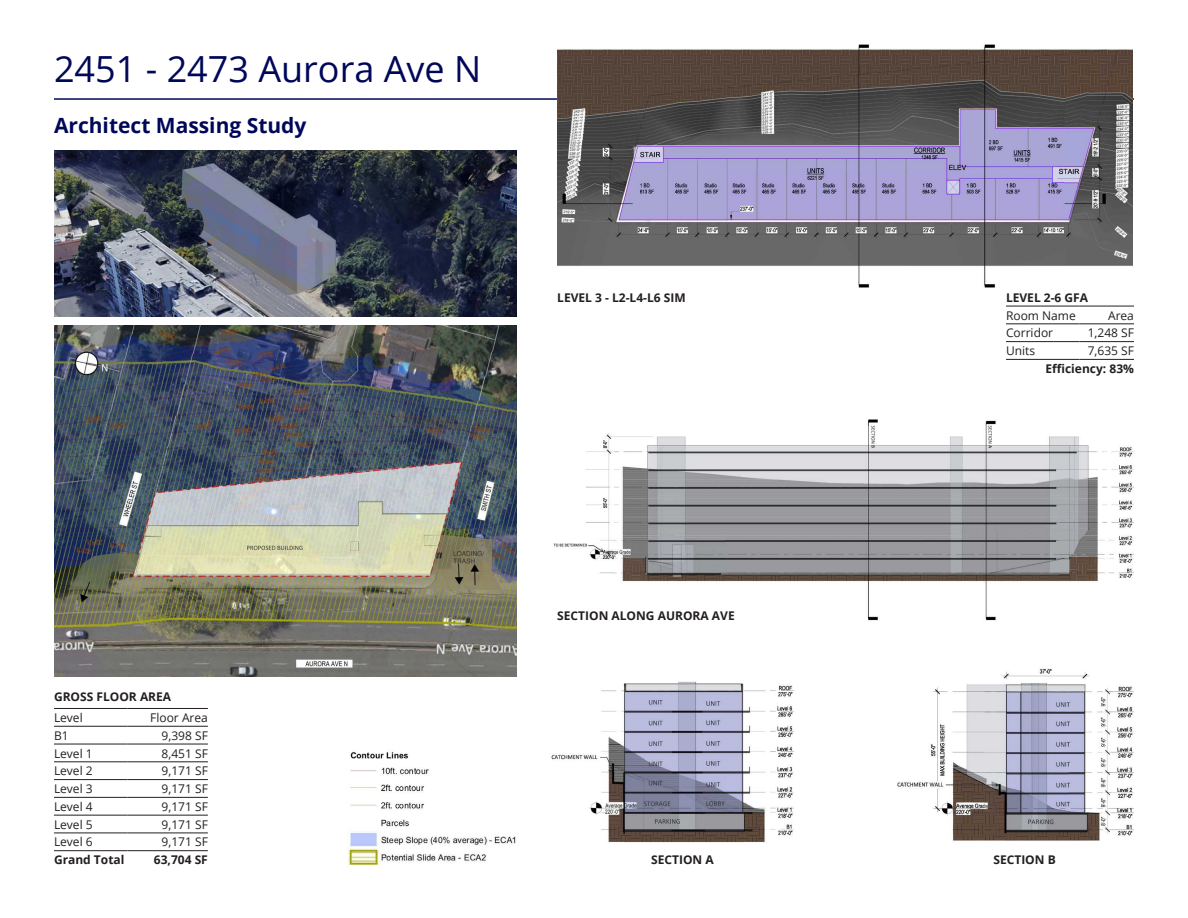
<style>
.page{position:relative;width:1188px;height:918px;background:#fff}
.page>*{position:absolute;margin:0;border:0;box-sizing:border-box;transform-origin:0 0}
.t1{font:36px "Open Sans";color:#000759}
.t2{font:700 21px "Open Sans";color:#000759}
.t3{font:12px "Open Sans";color:#231f20}
.t4{font:700 12px "Open Sans";color:#231f20}
</style>
<div class="page">
<hr style="left:54px;top:98px;width:1080px;height:2px;background:#000759">
<img style="left:54px;top:325px;width:462px;height:351px">
<img style="left:54px;top:150px;width:462px;height:166px">
<img style="left:557px;top:44px;width:576px;height:244px">
<img style="left:551px;top:681px;width:243px;height:162px">
<img style="left:897px;top:668px;width:237px;height:173px">
<img style="left:553px;top:419px;width:581px;height:202px">
<hr style="left:54px;top:708px;width:73px;height:1px;background:#231f20">
<hr style="left:127px;top:708px;width:81px;height:1px;background:#231f20">
<hr style="left:54px;top:726px;width:73px;height:1px;background:#231f20">
<hr style="left:127px;top:726px;width:81px;height:1px;background:#231f20">
<hr style="left:54px;top:744px;width:73px;height:1px;background:#231f20">
<hr style="left:127px;top:744px;width:81px;height:1px;background:#231f20">
<hr style="left:54px;top:761px;width:73px;height:1px;background:#231f20">
<hr style="left:127px;top:761px;width:81px;height:1px;background:#231f20">
<hr style="left:54px;top:779px;width:73px;height:1px;background:#231f20">
<hr style="left:127px;top:779px;width:81px;height:1px;background:#231f20">
<hr style="left:54px;top:797px;width:73px;height:1px;background:#231f20">
<hr style="left:127px;top:797px;width:81px;height:1px;background:#231f20">
<hr style="left:54px;top:815px;width:73px;height:1px;background:#231f20">
<hr style="left:127px;top:815px;width:81px;height:1px;background:#231f20">
<hr style="left:54px;top:833px;width:73px;height:1px;background:#231f20">
<hr style="left:127px;top:833px;width:81px;height:1px;background:#231f20">
<hr style="left:54px;top:850px;width:73px;height:1px;background:#231f20">
<hr style="left:127px;top:850px;width:81px;height:1px;background:#231f20">
<hr style="left:1006px;top:306px;width:73px;height:1px;background:#231f20">
<hr style="left:1079px;top:306px;width:55px;height:1px;background:#231f20">
<hr style="left:1006px;top:323px;width:73px;height:1px;background:#231f20">
<hr style="left:1079px;top:323px;width:55px;height:1px;background:#231f20">
<hr style="left:1006px;top:341px;width:73px;height:1px;background:#231f20">
<hr style="left:1079px;top:341px;width:55px;height:1px;background:#231f20">
<hr style="left:1006px;top:359px;width:73px;height:1px;background:#231f20">
<hr style="left:1079px;top:359px;width:55px;height:1px;background:#231f20">
<img style="left:348px;top:752px;width:168px;height:113px">
<h1 class="t1" style="left:54px;top:44px;width:429px">2451 - 2473 Aurora Ave N</h1>
<p class="t2" style="left:54px;top:111px;width:254px">Architect Massing Study</p>
<p class="t4" style="left:557px;top:289px;width:130px">LEVEL 3 - L2-L4-L6 SIM</p>
<p class="t4" style="left:1006px;top:289px;width:84px">LEVEL 2-6 GFA</p>
<p class="t3" style="left:1006px;top:307px;width:71px">Room Name</p>
<p class="t3" style="left:1108px;top:307px;width:27px">Area</p>
<p class="t3" style="left:1006px;top:325px;width:49px">Corridor</p>
<p class="t3" style="left:1088px;top:325px;width:48px">1,248 SF</p>
<p class="t3" style="left:1006px;top:343px;width:31px">Units</p>
<p class="t3" style="left:1088px;top:343px;width:48px">7,635 SF</p>
<p class="t4" style="left:1045px;top:360px;width:90px">Efficiency: 83%</p>
<p class="t4" style="left:54px;top:689px;width:119px">GROSS FLOOR AREA</p>
<p class="t3" style="left:54px;top:709px;width:30px">Level</p>
<p class="t3" style="left:150px;top:709px;width:59px">Floor Area</p>
<p class="t3" style="left:54px;top:727px;width:16px">B1</p>
<p class="t3" style="left:162px;top:727px;width:48px">9,398 SF</p>
<p class="t3" style="left:54px;top:745px;width:40px">Level 1</p>
<p class="t3" style="left:162px;top:745px;width:48px">8,451 SF</p>
<p class="t3" style="left:54px;top:763px;width:40px">Level 2</p>
<p class="t3" style="left:162px;top:763px;width:48px">9,171 SF</p>
<p class="t3" style="left:54px;top:780px;width:40px">Level 3</p>
<p class="t3" style="left:162px;top:780px;width:48px">9,171 SF</p>
<p class="t3" style="left:54px;top:798px;width:40px">Level 4</p>
<p class="t3" style="left:162px;top:798px;width:48px">9,171 SF</p>
<p class="t3" style="left:54px;top:816px;width:40px">Level 5</p>
<p class="t3" style="left:162px;top:816px;width:48px">9,171 SF</p>
<p class="t3" style="left:54px;top:834px;width:40px">Level 6</p>
<p class="t3" style="left:162px;top:834px;width:48px">9,171 SF</p>
<p class="t4" style="left:54px;top:852px;width:72px">Grand Total</p>
<p class="t4" style="left:154px;top:852px;width:56px">63,704 SF</p>
<p class="t4" style="left:557px;top:607px;width:179px">SECTION ALONG AURORA AVE</p>
<p class="t4" style="left:651px;top:851px;width:64px">SECTION A</p>
<p class="t4" style="left:993px;top:851px;width:64px">SECTION B</p>
</div>
